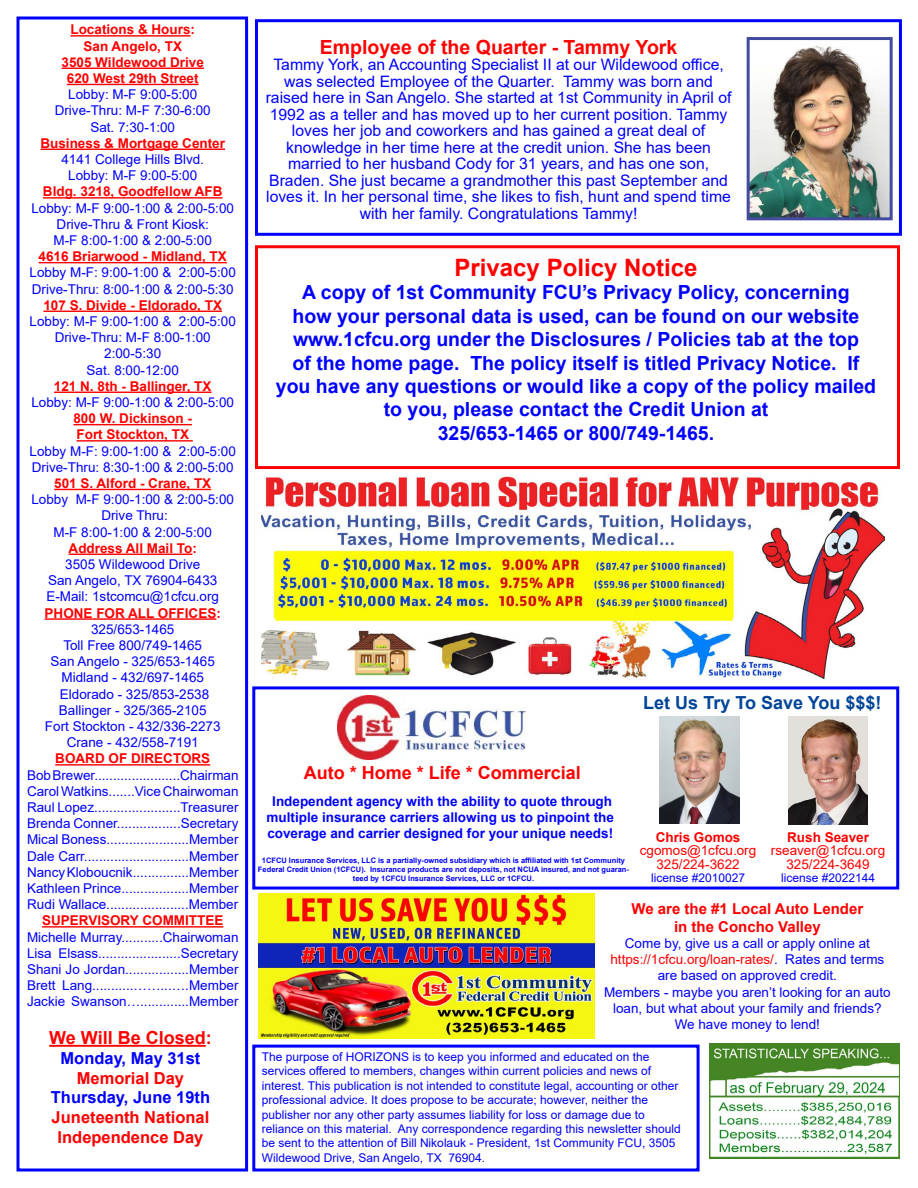
<style>
.page{position:relative;width:918px;height:1188px;background:#fff}
.page>*{position:absolute;margin:0;border:0;box-sizing:border-box;transform-origin:0 0}
.t1{font:700 24px "Arial";color:#f00}
.t2{font:700 19.5px/23.4px "Arial";color:#00f;text-align:center}
.t3{font:700 19.5px "Arial";color:#f00}
.t4{font:700 18px "Arial";color:#f00}
.t5{font:700 18px "Arial";color:#049}
.t6{font:700 16.5px/19.8px "Arial";color:#f00;text-align:center}
.t7{font:700 16.5px "Arial";color:#00f}
.t8{font:15.75px/16.5px "Arial";color:#00f;text-align:center}
.t9{font:700 15px/18px "Arial";color:#f00;text-align:center}
.t10{font:13.5px/16.2px "Arial";color:#00f;text-align:center}
.t11{font:700 13.5px/16.2px "Arial";color:#f00;text-align:center}
.t12{font:700 13.5px/16.2px "Arial";color:#00f;text-align:center}
.t13{font:13.5px/13.5px "Arial";color:#f00;text-align:center}
.t14{font:12px/14.4px "Arial";color:#00f}
.t15{font:700 7.5px/9px "Arial";color:#00f;text-align:center}
.s1{color:#f00}
</style>
<div class="page">
<div style="left:255px;top:245px;width:645px;height:224px;border:3px solid #f00"></div>
<div style="left:255px;top:19px;width:647px;height:217px;border:3px solid #00f"></div>
<hr style="left:70px;top:35px;width:121px;height:2px;background:#f00">
<hr style="left:62px;top:68px;width:142px;height:1px;background:#f00">
<hr style="left:67px;top:84px;width:132px;height:1px;background:#f00">
<hr style="left:40px;top:149px;width:185px;height:1px;background:#f00">
<hr style="left:43px;top:197px;width:180px;height:2px;background:#f00">
<hr style="left:39px;top:262px;width:188px;height:1px;background:#f00">
<hr style="left:43px;top:311px;width:179px;height:1px;background:#f00">
<hr style="left:54px;top:392px;width:158px;height:1px;background:#f00">
<hr style="left:73px;top:424px;width:119px;height:1px;background:#f00">
<hr style="left:77px;top:440px;width:116px;height:2px;background:#f00">
<hr style="left:54px;top:489px;width:157px;height:1px;background:#f00">
<hr style="left:69px;top:554px;width:123px;height:1px;background:#f00">
<hr style="left:45px;top:618px;width:171px;height:2px;background:#f00">
<hr style="left:55px;top:764px;width:155px;height:2px;background:#f00">
<hr style="left:42px;top:926px;width:181px;height:2px;background:#f00">
<div style="left:16px;top:16px;width:232px;height:1156px;border:3px solid #00f"></div>
<div style="left:252px;top:1045px;width:448px;height:127px;border:3px solid #00f"></div>
<div style="left:252px;top:686px;width:647px;height:204px;border:3px solid #00f"></div>
<img style="left:337px;top:695px;width:189px;height:65px">
<img style="left:660px;top:717px;width:80px;height:106px">
<img style="left:788px;top:717px;width:80px;height:108px">
<img style="left:258px;top:894px;width:337px;height:144px">
<hr style="left:49px;top:1045px;width:157px;height:2px;background:#f00">
<img style="left:262px;top:475px;width:623px;height:204px">
<img style="left:709px;top:1044px;width:191px;height:115px">
<img style="left:751px;top:45px;width:138px;height:171px">
<div style="left:747px;top:37px;width:146px;height:183px;border:3px solid #434a9f"></div>
<p class="t11" style="left:62px;top:22px;width:144px">Locations &amp; Hours:<br>San Angelo, TX<br>3505 Wildewood Drive<br>620 West 29th Street</p>
<p class="t10" style="left:55px;top:86px;width:158px">Lobby: M-F 9:00-5:00<br>Drive-Thru: M-F 7:30-6:00<br>Sat. 7:30-1:00</p>
<p class="t11" style="left:40px;top:135px;width:186px">Business &amp; Mortgage Center</p>
<p class="t10" style="left:61px;top:151px;width:144px">4141 College Hills Blvd.<br>Lobby: M-F 9:00-5:00</p>
<p class="t11" style="left:43px;top:184px;width:181px">Bldg. 3218, Goodfellow AFB</p>
<p class="t10" style="left:31px;top:200px;width:204px">Lobby: M-F 9:00-1:00 &amp; 2:00-5:00<br>Drive-Thru &amp; Front Kiosk:<br>M-F 8:00-1:00 &amp; 2:00-5:00</p>
<p class="t11" style="left:39px;top:249px;width:190px">4616 Briarwood - Midland, TX</p>
<p class="t10" style="left:30px;top:265px;width:208px;text-align:left">Lobby M-F: 9:00-1:00 &amp; 2:00-5:00<br>Drive-Thru: 8:00-1:00 &amp; 2:00-5:30</p>
<p class="t11" style="left:43px;top:297px;width:180px">107 S. Divide - Eldorado, TX</p>
<p class="t10" style="left:30px;top:313px;width:208px">Lobby: M-F 9:00-1:00 &amp; 2:00-5:00<br>Drive-Thru: M-F 8:00-1:00<br>2:00-5:30<br>Sat. 8:00-12:00</p>
<p class="t11" style="left:54px;top:378px;width:159px">121 N. 8th - Ballinger, TX</p>
<p class="t10" style="left:31px;top:394px;width:204px">Lobby: M-F 9:00-1:00 &amp; 2:00-5:00</p>
<p class="t11" style="left:73px;top:411px;width:120px;text-align:left">800 W. Dickinson -<br>Fort Stockton, TX</p>
<p class="t10" style="left:30px;top:443px;width:208px;text-align:left">Lobby M-F: 9:00-1:00 &amp; 2:00-5:00<br>Drive-Thru: 8:30-1:00 &amp; 2:00-5:00</p>
<p class="t11" style="left:54px;top:475px;width:159px">501 S. Alford - Crane, TX</p>
<p class="t10" style="left:31px;top:491px;width:204px">Lobby M-F 9:00-1:00 &amp; 2:00-5:00<br>Drive Thru:<br>M-F 8:00-1:00 &amp; 2:00-5:00</p>
<p class="t11" style="left:69px;top:540px;width:130px">Address All Mail To:</p>
<p class="t10" style="left:46px;top:556px;width:174px">3505 Wildewood Drive<br>San Angelo, TX 76904-6433<br>E-Mail: 1stcomcu@1cfcu.org</p>
<p class="t11" style="left:45px;top:605px;width:178px">PHONE FOR ALL OFFICES:</p>
<p class="t10" style="left:45px;top:621px;width:177px">325/653-1465<br>Toll Free 800/749-1465<br>San Angelo - 325/653-1465<br>Midland - 432/697-1465<br>Eldorado - 325/853-2538<br>Ballinger - 325/365-2105<br>Fort Stockton - 432/336-2273<br>Crane - 432/558-7191</p>
<p class="t11" style="left:55px;top:751px;width:157px">BOARD OF DIRECTORS</p>
<p class="t10" style="left:27px;top:767px;width:213px;text-align:justify">Bob Brewer.......................Chairman Carol Watkins.......Vice Chairwoman Raul Lopez.......................Treasurer Brenda Conner.................Secretary Mical Boness......................Member Dale Carr............................Member Nancy Kloboucnik...............Member Kathleen Prince..................Member Rudi Wallace......................Member</p>
<p class="t11" style="left:42px;top:913px;width:183px">SUPERVISORY COMMITTEE</p>
<p class="t10" style="left:27px;top:929px;width:213px;text-align:justify">Michelle Murray...........Chairwoman Lisa Elsass......................Secretary Shani Jo Jordan.................Member Brett Lang...........……...….Member Jackie Swanson….............Member</p>
<h3 class="t4" style="left:49px;top:1025px;width:164px">We Will Be Closed:</h3>
<p class="t7" style="left:61px;top:1046px;width:141px">Monday, May 31st</p>
<p class="t6" style="left:77px;top:1068px;width:109px">Memorial Day</p>
<p class="t7" style="left:51px;top:1086px;width:161px">Thursday, June 19th</p>
<p class="t6" style="left:52px;top:1108px;width:159px">Juneteenth National<br>Independence Day</p>
<h2 class="t3" style="left:320px;top:33px;width:359px">Employee of the Quarter - Tammy York</h2>
<p class="t8" style="left:266px;top:56px;width:467px">Tammy York, an Accounting Specialist II at our Wildewood office, was selected Employee of the Quarter. Tammy was born and raised here in San Angelo. She started at 1st Community in April of 1992 as a teller and has moved up to her current position. Tammy loves her job and coworkers and has gained a great deal of knowledge in her time here at the credit union. She has been married to her husband Cody for 31 years, and has one son, Braden. She just became a grandmother this past September and loves it. In her personal time, she likes to fish, hunt and spend time with her family. Congratulations Tammy!</p>
<h1 class="t1" style="left:455px;top:251px;width:244px">Privacy Policy Notice</h1>
<p class="t2" style="left:276px;top:281px;width:602px">A copy of 1st Community FCU’s Privacy Policy, concerning<br>how your personal data is used, can be found on our website www.1cfcu.org under the Disclosures / Policies tab at the top<br>of the home page. The policy itself is titled Privacy Notice. If you have any questions or would like a copy of the policy mailed to you, please contact the Credit Union at<br>325/653-1465 or 800/749-1465.</p>
<h3 class="t5" style="left:643px;top:690px;width:240px">Let Us Try To Save You $$$!</h3>
<h3 class="t4" style="left:304px;top:760px;width:279px">Auto * Home * Life * Commercial</h3>
<p class="t12" style="left:267px;top:793px;width:349px">Independent agency with the ability to quote through multiple insurance carriers allowing us to pinpoint the coverage and carrier designed for your unique needs!</p>
<p class="t15" style="left:258px;top:856px;width:373px">1CFCU Insurance Services, LLC is a partially-owned subsidiary which is affiliated with 1st Community<br>Federal Credit Union (1CFCU). Insurance products are not deposits, not NCUA insured, and not guaran&shy;teed by 1CFCU Insurance Services, LLC or 1CFCU.</p>
<p class="t11" style="left:656px;top:829px;width:86px">Chris Gomos</p>
<p class="t13" style="left:640px;top:844px;width:118px">cgomos@1cfcu.org<br>325/224-3622</p>
<p class="t14" style="left:651px;top:871px;width:96px">license #2010027</p>
<p class="t11" style="left:787px;top:829px;width:83px">Rush Seaver</p>
<p class="t13" style="left:771px;top:844px;width:116px">rseaver@1cfcu.org<br>325/224-3649</p>
<p class="t14" style="left:781px;top:871px;width:96px">license #2022144</p>
<p class="t9" style="left:632px;top:900px;width:233px">We are the #1 Local Auto Lender in the Concho Valley</p>
<p class="t10" style="left:604px;top:935px;width:288px">Come by, give us a call or apply online at <span class="s1">https://1cfcu.org/loan-rates/</span>. Rates and terms are based on approved credit.<br>Members - maybe you aren’t looking for an auto loan, but what about your family and friends?<br>We have money to lend!</p>
<p class="t14" style="left:262px;top:1049px;width:420px">The purpose of HORIZONS is to keep you informed and educated on the services offered to members, changes within current policies and news of interest. This publication is not intended to constitute legal, accounting or other professional advice. It does propose to be accurate; however, neither the publisher nor any other party assumes liability for loss or damage due to reliance on this material. Any correspondence regarding this newsletter should be sent to the attention of Bill Nikolauk - President, 1st Community FCU, 3505<br>Wildewood Drive, San Angelo, TX 76904.</p>
</div>
